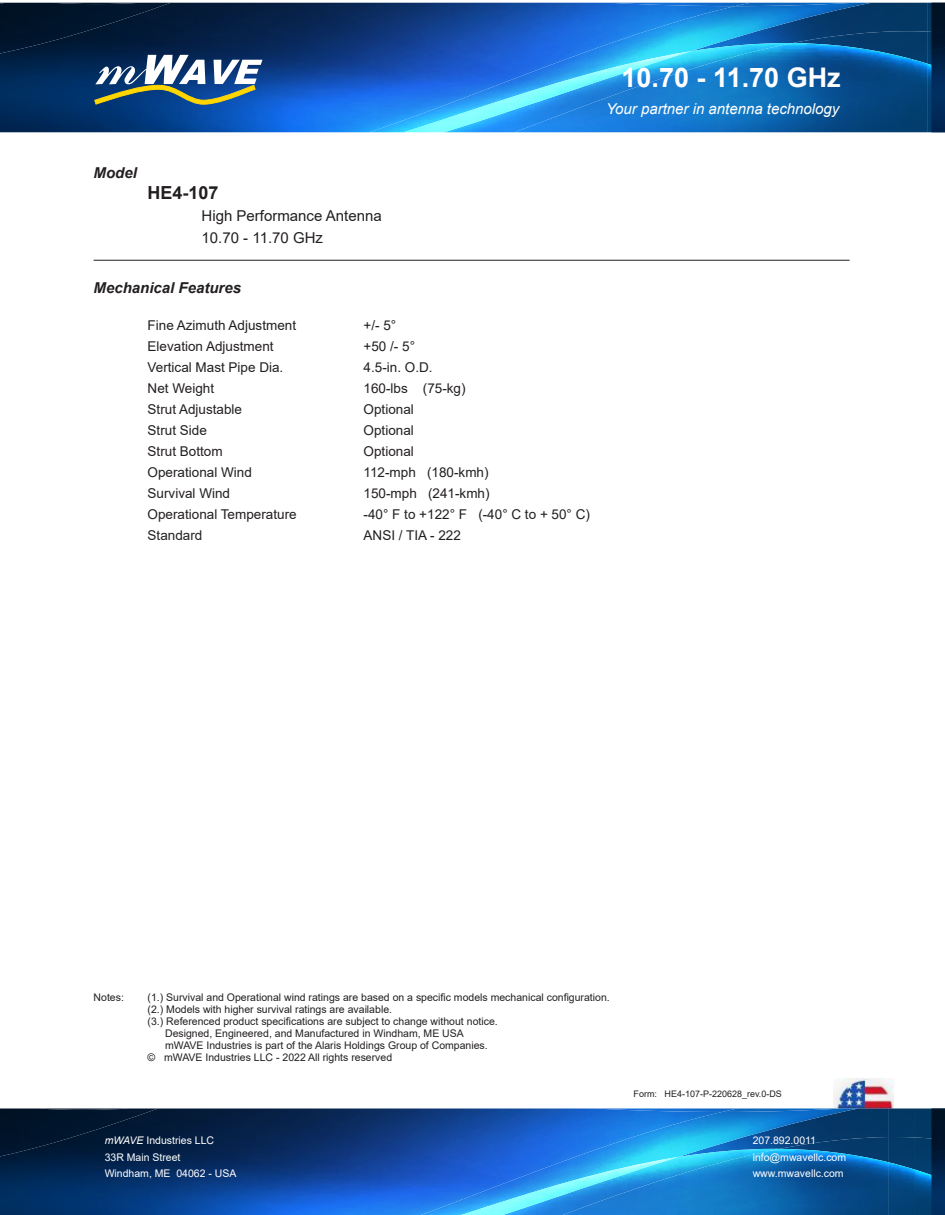
<style>
.page{position:relative;width:945px;height:1215px;background:#fff}
.page>*{position:absolute;margin:0;border:0;box-sizing:border-box;transform-origin:0 0}
.t1{font:700 27px "Arial";color:#fff}
.t2{font:700 18px "Arial";color:#231f20}
.t3{font:15px "Arial";color:#231f20}
.t4{font:italic 15px "Arial";color:#fff}
.t5{font:italic 700 15px "Arial";color:#231f20}
.t6{font:13.5px "Arial";color:#231f20}
.t7{font:10.5px "Arial";color:#231f20}
.t8{font:10.5px "Arial";color:#fff}
.t9{font:9px "Arial";color:#231f20}
.s1{font-style:italic}
</style>
<div class="page">
<img style="left:833px;top:1079px;width:61px;height:29px">
<img style="left:928px;top:3px;width:4px;height:61px">
<img style="left:928px;top:64px;width:4px;height:68px">
<img style="left:901px;top:3px;width:27px;height:53px">
<svg style="left:901px;top:31px;width:27px;height:1px"></svg>
<img style="left:901px;top:56px;width:27px;height:76px">
<img style="left:0;top:3px;width:370px;height:129px">
<img style="left:871px;top:3px;width:30px;height:28px">
<img style="left:370px;top:3px;width:501px;height:129px">
<img style="left:404px;top:51px;width:111px;height:81px">
<img style="left:793px;top:31px;width:108px;height:12px">
<img style="left:515px;top:43px;width:386px;height:89px">
<svg style="left:94px;top:55px;width:168px;height:49px"></svg>
<img style="left:915px;top:1108px;width:17px;height:29px">
<img style="left:915px;top:1137px;width:17px;height:33px">
<img style="left:915px;top:1170px;width:17px;height:45px">
<img style="left:888px;top:1108px;width:27px;height:54px">
<svg style="left:888px;top:1137px;width:27px;height:1px"></svg>
<img style="left:888px;top:1162px;width:27px;height:53px">
<img style="left:0;top:1108px;width:421px;height:107px">
<img style="left:858px;top:1108px;width:30px;height:29px">
<img style="left:421px;top:1108px;width:437px;height:107px">
<img style="left:461px;top:1157px;width:102px;height:58px">
<img style="left:780px;top:1137px;width:108px;height:12px">
<img style="left:563px;top:1149px;width:325px;height:66px">
<hr style="left:94px;top:260px;width:756px;height:1px;background:#231f20">
<img style="left:932px;top:3px;width:13px;height:40px">
<img style="left:932px;top:43px;width:13px;height:89px">
<img style="left:932px;top:1108px;width:13px;height:49px">
<img style="left:932px;top:1157px;width:13px;height:58px">
<p class="t1" style="left:622px;top:59px;width:221px">10.70 - 11.70 GHz</p>
<p class="t4" style="left:606px;top:99px;width:235px">Your partner in antenna technology</p>
<p class="t5" style="left:94px;top:163px;width:45px">Model</p>
<p class="t2" style="left:148px;top:180px;width:73px">HE4-107</p>
<p class="t3" style="left:202px;top:205px;width:182px">High Performance Antenna</p>
<p class="t3" style="left:202px;top:227px;width:123px">10.70 - 11.70 GHz</p>
<p class="t5" style="left:94px;top:278px;width:149px">Mechanical Features</p>
<p class="t6" style="left:148px;top:316px;width:150px">Fine Azimuth Adjustment</p>
<p class="t6" style="left:364px;top:316px;width:34px">+/- 5°</p>
<p class="t6" style="left:148px;top:337px;width:128px">Elevation Adjustment</p>
<p class="t6" style="left:364px;top:337px;width:53px">+50 /- 5°</p>
<p class="t6" style="left:148px;top:358px;width:137px">Vertical Mast Pipe Dia.</p>
<p class="t6" style="left:364px;top:358px;width:71px">4.5-in. O.D.</p>
<p class="t6" style="left:148px;top:379px;width:68px">Net Weight</p>
<p class="t6" style="left:364px;top:379px;width:104px">160-lbs (75-kg)</p>
<p class="t6" style="left:148px;top:400px;width:96px">Strut Adjustable</p>
<p class="t6" style="left:364px;top:400px;width:52px">Optional</p>
<p class="t6" style="left:148px;top:421px;width:61px">Strut Side</p>
<p class="t6" style="left:364px;top:421px;width:52px">Optional</p>
<p class="t6" style="left:148px;top:442px;width:77px">Strut Bottom</p>
<p class="t6" style="left:364px;top:442px;width:52px">Optional</p>
<p class="t6" style="left:148px;top:463px;width:106px">Operational Wind</p>
<p class="t6" style="left:364px;top:463px;width:127px">112-mph (180-kmh)</p>
<p class="t6" style="left:148px;top:484px;width:84px">Survival Wind</p>
<p class="t6" style="left:364px;top:484px;width:128px">150-mph (241-kmh)</p>
<p class="t6" style="left:148px;top:505px;width:151px">Operational Temperature</p>
<p class="t6" style="left:364px;top:505px;width:228px">-40° F to +122° F (-40° C to + 50° C)</p>
<p class="t6" style="left:148px;top:526px;width:56px">Standard</p>
<p class="t6" style="left:364px;top:526px;width:99px">ANSI / TIA - 222</p>
<p class="t7" style="left:94px;top:990px;width:32px">Notes:</p>
<p class="t7" style="left:148px;top:990px;width:464px">(1.) Survival and Operational wind ratings are based on a specific models mechanical configuration.</p>
<p class="t7" style="left:148px;top:1002px;width:246px">(2.) Models with higher survival ratings are available.</p>
<p class="t7" style="left:148px;top:1014px;width:352px">(3.) Referenced product specifications are subject to change without notice.</p>
<p class="t7" style="left:165px;top:1026px;width:300px">Designed, Engineered, and Manufactured in Windham, ME USA</p>
<p class="t7" style="left:165px;top:1038px;width:324px">mWAVE Industries is part of the Alaris Holdings Group of Companies.</p>
<p class="t7" style="left:148px;top:1050px;width:246px">© mWAVE Industries LLC - 2022 All rights reserved</p>
<p class="t9" style="left:634px;top:1087px;width:150px">Form: HE4-107-P-220628_rev.0-DS</p>
<p class="t8" style="left:105px;top:1133px;width:111px"><span class="s1">mWAVE</span> Industries LLC</p>
<p class="t8" style="left:753px;top:1133px;width:65px">207.892.0011</p>
<p class="t8" style="left:105px;top:1150px;width:77px">33R Main Street</p>
<p class="t8" style="left:753px;top:1150px;width:95px">info@mwavellc.com</p>
<p class="t8" style="left:105px;top:1166px;width:133px">Windham, ME 04062 - USA</p>
<p class="t8" style="left:753px;top:1166px;width:93px">www.mwavellc.com</p>
</div>
